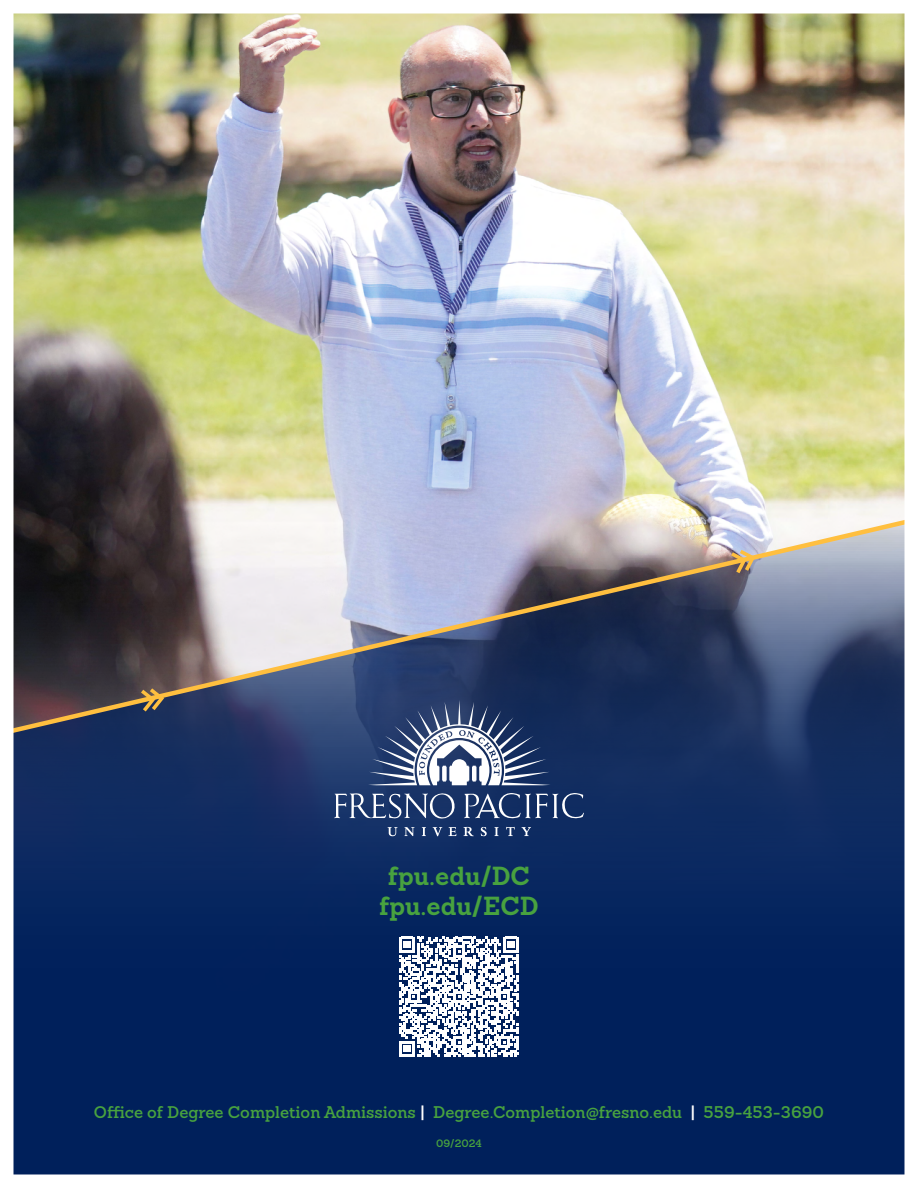
<style>
.page{position:relative;width:918px;height:1188px;background:#fff}
.page>*{position:absolute;margin:0;border:0;box-sizing:border-box;transform-origin:0 0}
.t1{font:700 25.5px "Sanchez";color:#48a23f}
.t2{font:600 16.5px "Sanchez";color:#48a23f}
.t3{font:600 10.5px "Sanchez";color:#48a23f}
.s1{color:#fff}
</style>
<div class="page">
<img style="left:13px;top:13px;width:892px;height:1162px">
<p class="t1" style="left:388px;top:858px;width:144px">fpu.edu/DC</p>
<p class="t1" style="left:379px;top:889px;width:161px">fpu.edu/ECD</p>
<p class="t2" style="left:94px;top:1101px;width:732px">Office of Degree Completion Admissions <span class="s1">|</span> Degree.Completion@fresno.edu <span class="s1">|</span> 559-453-3690</p>
<p class="t3" style="left:436px;top:1136px;width:47px">09/2024</p>
</div>
